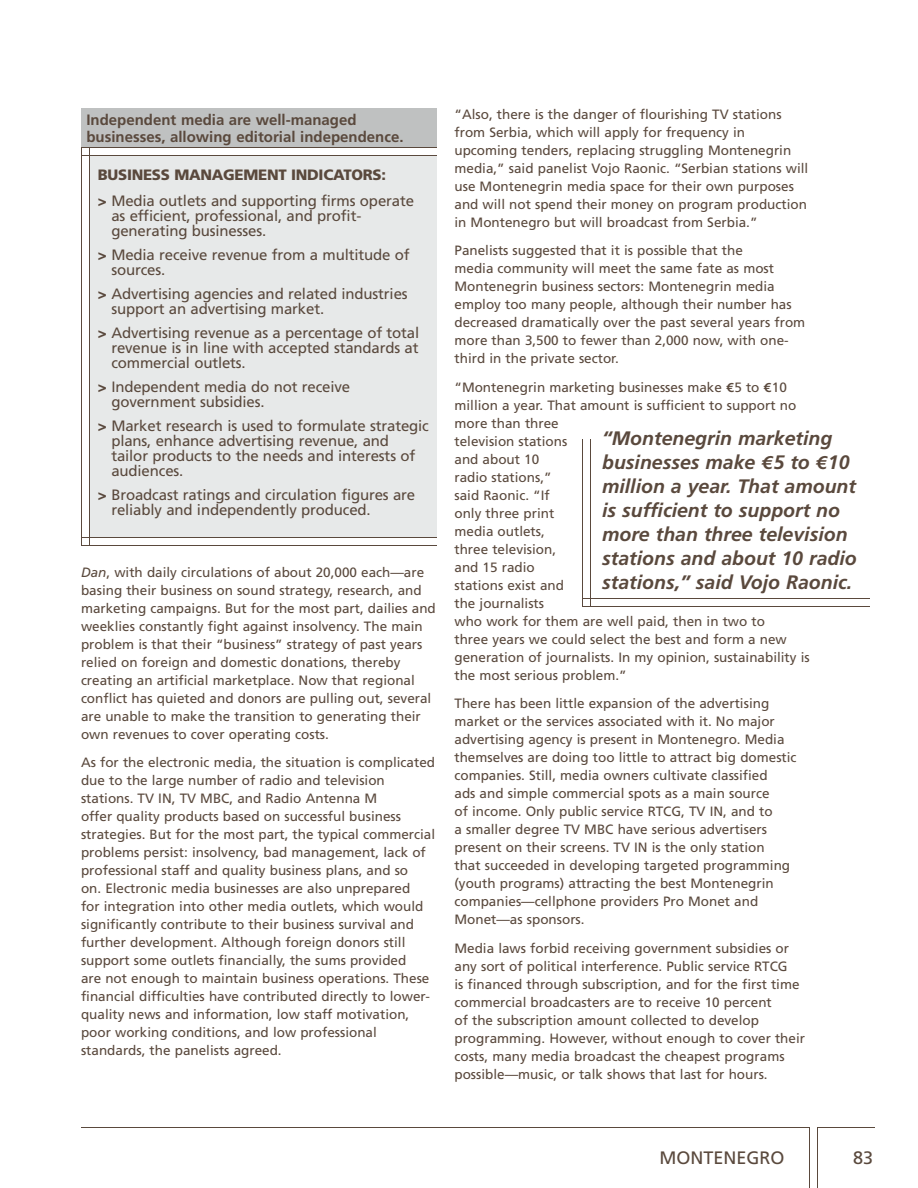
<style>
.page{position:relative;width:918px;height:1188px;background:#fff}
.page>*{position:absolute;margin:0;border:0;box-sizing:border-box;transform-origin:0 0}
.t1{font:italic 700 19.5px/24px "Frutiger";color:#5a493d}
.t2{font:18px "Frutiger";color:#5a493d}
.t3{font:15px/15px "Frutiger";letter-spacing:-.01em;color:#5a493d}
.t4{font:700 15px/16.5px "Frutiger";color:#5a493d}
.t5{font:13.5px/18px "Frutiger";color:#5a493d}
.s1{font-weight:900}
.s2{font-style:italic}
.s3{font-family:"Euro Sans ITC";font-weight:700}
.s4{font-family:"Euro Sans ITC"}
</style>
<div class="page">
<hr style="left:590px;top:440px;width:1px;height:167px;background:#5a493d">
<hr style="left:582px;top:440px;width:1px;height:167px;background:#5a493d">
<hr style="left:583px;top:599px;width:287px;height:1px;background:#5a493d">
<hr style="left:583px;top:607px;width:287px;height:1px;background:#5a493d">
<hr style="left:817px;top:1127px;width:1px;height:61px;background:#5a493d">
<hr style="left:817px;top:1127px;width:58px;height:1px;background:#5a493d">
<hr style="left:81px;top:1127px;width:728px;height:1px;background:#5a493d">
<hr style="left:809px;top:1127px;width:1px;height:61px;background:#5a493d">
<div style="left:90px;top:156px;width:346px;height:381px;background:#e7e9e9"></div>
<div style="left:81px;top:108px;width:355px;height:39px;background:#bfc1c1"></div>
<hr style="left:81px;top:147px;width:355px;height:1px;background:#5a493d">
<hr style="left:81px;top:156px;width:355px;height:1px;background:#5a493d">
<hr style="left:82px;top:537px;width:354px;height:1px;background:#5a493d">
<hr style="left:82px;top:545px;width:354px;height:1px;background:#5a493d">
<hr style="left:89px;top:148px;width:1px;height:397px;background:#5a493d">
<hr style="left:81px;top:148px;width:1px;height:397px;background:#5a493d">
<p class="t4" style="left:86px;top:112px;width:319px">Independent media are well-managed businesses, allowing editorial independence.</p>
<p class="t3" style="left:98px;top:162px;width:318px;line-height:25.8px"><span class="s1">BUSINESS MANAGEMENT INDICATORS:<br>&gt;</span> Media outlets and supporting firms operate</p>
<p class="t3" style="left:111px;top:208px;width:251px">as efficient, professional, and profit&shy;generating businesses.</p>
<p class="t3" style="left:111px;top:247px;width:300px;text-indent:-13px"><span class="s1">&gt;</span> Media receive revenue from a multitude of sources.</p>
<p class="t3" style="left:111px;top:286px;width:298px;text-indent:-13px"><span class="s1">&gt;</span> Advertising agencies and related industries support an advertising market.</p>
<p class="t3" style="left:111px;top:325px;width:309px;text-align:justify;text-indent:-13px"><span class="s1">&gt;</span> Advertising revenue as a percentage of total revenue is in line with accepted standards at commercial outlets.</p>
<p class="t3" style="left:111px;top:379px;width:240px;text-indent:-13px"><span class="s1">&gt;</span> Independent media do not receive government subsidies.</p>
<p class="t3" style="left:111px;top:418px;width:319px;text-indent:-13px"><span class="s1">&gt;</span> Market research is used to formulate strategic plans, enhance advertising revenue, and tailor products to the needs and interests of audiences.</p>
<p class="t3" style="left:111px;top:487px;width:305px;text-indent:-13px"><span class="s1">&gt;</span> Broadcast ratings and circulation figures are reliably and independently produced.</p>
<p class="t5" style="left:81px;top:563px;width:356px"><span class="s2">Dan</span>, with daily circulations of about 20,000 each—are basing their business on sound strategy, research, and marketing campaigns. But for the most part, dailies and weeklies constantly fight against insolvency. The main problem is that their “business” strategy of past years relied on foreign and domestic donations, thereby creating an artificial marketplace. Now that regional conflict has quieted and donors are pulling out, several are unable to make the transition to generating their own revenues to cover operating costs.</p>
<p class="t5" style="left:81px;top:754px;width:356px">As for the electronic media, the situation is complicated due to the large number of radio and television stations. TV IN, TV MBC, and Radio Antenna M<br>offer quality products based on successful business strategies. But for the most part, the typical commercial problems persist: insolvency, bad management, lack of professional staff and quality business plans, and so<br>on. Electronic media businesses are also unprepared<br>for integration into other media outlets, which would significantly contribute to their business survival and further development. Although foreign donors still support some outlets financially, the sums provided<br>are not enough to maintain business operations. These financial difficulties have contributed directly to lower&shy;quality news and information, low staff motivation, poor working conditions, and low professional standards, the panelists agreed.</p>
<p class="t5" style="left:455px;top:105px;width:355px">“Also, there is the danger of flourishing TV stations from Serbia, which will apply for frequency in upcoming tenders, replacing struggling Montenegrin media,” said panelist Vojo Raonic. “Serbian stations will use Montenegrin media space for their own purposes and will not spend their money on program production in Montenegro but will broadcast from Serbia.”</p>
<p class="t5" style="left:455px;top:241px;width:352px">Panelists suggested that it is possible that the<br>media community will meet the same fate as most Montenegrin business sectors: Montenegrin media employ too many people, although their number has decreased dramatically over the past several years from more than 3,500 to fewer than 2,000 now, with one&shy;third in the private sector.</p>
<p class="t5" style="left:454px;top:378px;width:357px">“Montenegrin marketing businesses make <span class="s3">E</span>5 to <span class="s3">E</span>10 million a year. That amount is sufficient to support no more than three<br>television stations<br>and about 10<br>radio stations,”<br>said Raonic. “If<br>only three print<br>media outlets,<br>three television,<br>and 15 radio<br>stations exist and<br>the journalists<br>who work for them are well paid, then in two to<br>three years we could select the best and form a new generation of journalists. In my opinion, sustainability is the most serious problem.”</p>
<p class="t5" style="left:454px;top:694px;width:344px">There has been little expansion of the advertising market or the services associated with it. No major advertising agency is present in Montenegro. Media themselves are doing too little to attract big domestic companies. Still, media owners cultivate classified<br>ads and simple commercial spots as a main source<br>of income. Only public service RTCG, TV IN, and to<br>a smaller degree TV MBC have serious advertisers present on their screens. TV IN is the only station<br>that succeeded in developing targeted programming (youth programs) attracting the best Montenegrin companies—cellphone providers Pro Monet and Monet—as sponsors.</p>
<p class="t5" style="left:454px;top:939px;width:352px">Media laws forbid receiving government subsidies or any sort of political interference. Public service RTCG<br>is financed through subscription, and for the first time commercial broadcasters are to receive 10 percent<br>of the subscription amount collected to develop programming. However, without enough to cover their costs, many media broadcast the cheapest programs possible—music, or talk shows that last for hours.</p>
<h1 class="t1" style="left:602px;top:426px;width:256px">“Montenegrin marketing businesses make <span class="s4">Ð</span>5 to <span class="s4">Ð</span>10 million a year. That amount is sufficient to support no more than three television stations and about 10 radio stations,” said Vojo Raonic.</h1>
<h2 class="t2" style="left:660px;top:1147px;width:127px">MONTENEGRO</h2>
<h2 class="t2" style="left:853px;top:1147px;width:22px">83</h2>
</div>
